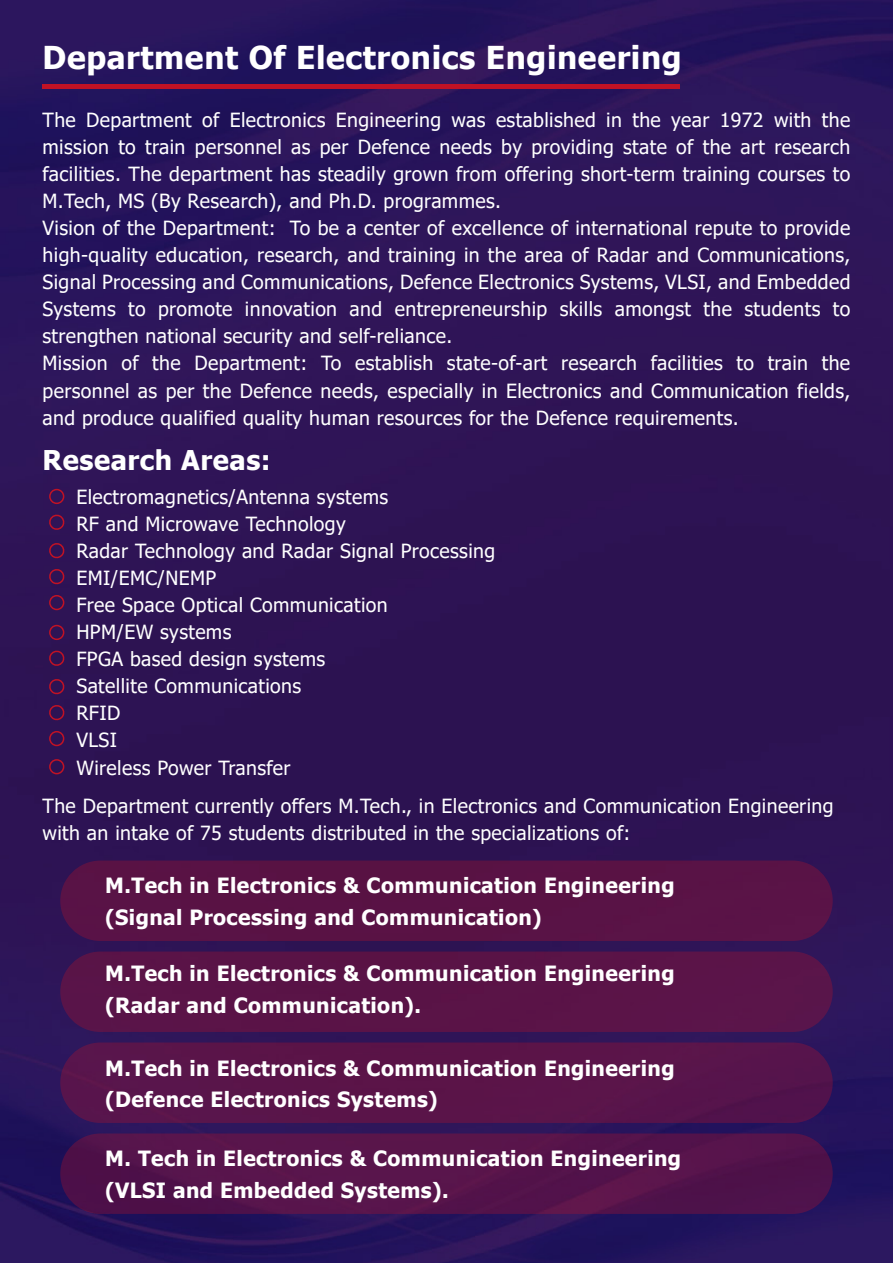
<style>
.page{position:relative;width:893px;height:1263px;background:#fff}
.page>*{position:absolute;margin:0;border:0;box-sizing:border-box;transform-origin:0 0}
.t1{font:700 31.5px "Tahoma";letter-spacing:.02em;color:#fff}
.t2{font:700 27.15px "Tahoma";letter-spacing:.02em;color:#fff}
.t3{font:700 21px/31.5px "Tahoma";letter-spacing:.02em;color:#fff}
.t4{font:19.5px/27px "Tahoma";letter-spacing:.02em;color:#fff}
</style>
<div class="page">
<img style="left:0;top:0;width:893px;height:1263px">
<div style="left:60px;top:860px;width:773px;height:81px;background:#591245;border-radius:40px"></div>
<div style="left:60px;top:951px;width:773px;height:81px;background:#5a1447;border-radius:40px"></div>
<div style="left:60px;top:1042px;width:773px;height:81px;background:#5a144a;border-radius:40px"></div>
<div style="left:60px;top:1133px;width:773px;height:81px;background:#57144b;border-radius:40px"></div>
<div style="left:43px;top:84px;width:637px;height:5px;background:#c11224"></div>
<div style="left:49px;top:489px;width:15px;height:15px;border:2px solid #c11224;border-radius:50%"></div>
<svg style="left:48px;top:542px;width:17px;height:16px"></svg>
<svg style="left:48px;top:568px;width:17px;height:16px"></svg>
<svg style="left:48px;top:514px;width:17px;height:16px"></svg>
<div style="left:49px;top:595px;width:15px;height:15px;border:2px solid #c11224;border-radius:50%"></div>
<div style="left:49px;top:625px;width:15px;height:15px;border:2px solid #c11224;border-radius:50%"></div>
<svg style="left:48px;top:678px;width:17px;height:16px"></svg>
<svg style="left:48px;top:704px;width:17px;height:16px"></svg>
<svg style="left:48px;top:650px;width:17px;height:16px"></svg>
<div style="left:49px;top:731px;width:15px;height:15px;border:2px solid #c11224;border-radius:50%"></div>
<div style="left:49px;top:759px;width:15px;height:15px;border:2px solid #c11224;border-radius:50%"></div>
<h1 class="t1" style="left:43px;top:36px;width:641px">Department Of Electronics Engineering</h1>
<p class="t4" style="left:43px;top:108px;width:809px">The Department of Electronics Engineering was established in the year 1972 with the mission to train personnel as per Defence needs by providing state of the art research facilities. The department has steadily grown from offering short-term training courses to M.Tech, MS (By Research), and Ph.D. programmes.<br>Vision of the Department: To be a center of excellence of international repute to provide high-quality education, research, and training in the area of Radar and Communications, Signal Processing and Communications, Defence Electronics Systems, VLSI, and Embedded Systems to promote innovation and entrepreneurship skills amongst the students to strengthen national security and self-reliance.<br>Mission of the Department: To establish state-of-art research facilities to train the personnel as per the Defence needs, especially in Electronics and Communication fields, and produce qualified quality human resources for the Defence requirements.</p>
<h2 class="t2" style="left:43px;top:441px;width:230px">Research Areas:</h2>
<p class="t4" style="left:76px;top:485px;width:420px">Electromagnetics/Antenna systems<br>RF and Microwave Technology<br>Radar Technology and Radar Signal Processing<br>EMI/EMC/NEMP<br>Free Space Optical Communication<br>HPM/EW systems<br>FPGA based design systems<br>Satellite Communications<br>RFID<br>VLSI<br>Wireless Power Transfer</p>
<p class="t4" style="left:43px;top:794px;width:793px">The Department currently offers M.Tech., in Electronics and Communication Engineering with an intake of 75 students distributed in the specializations of:</p>
<p class="t3" style="left:105px;top:870px;width:571px">M.Tech in Electronics &amp; Communication Engineering (Signal Processing and Communication)</p>
<p class="t3" style="left:105px;top:959px;width:571px">M.Tech in Electronics &amp; Communication Engineering (Radar and Communication).</p>
<p class="t3" style="left:105px;top:1053px;width:571px">M.Tech in Electronics &amp; Communication Engineering (Defence Electronics Systems)</p>
<p class="t3" style="left:105px;top:1144px;width:577px">M. Tech in Electronics &amp; Communication Engineering (VLSI and Embedded Systems).</p>
</div>
